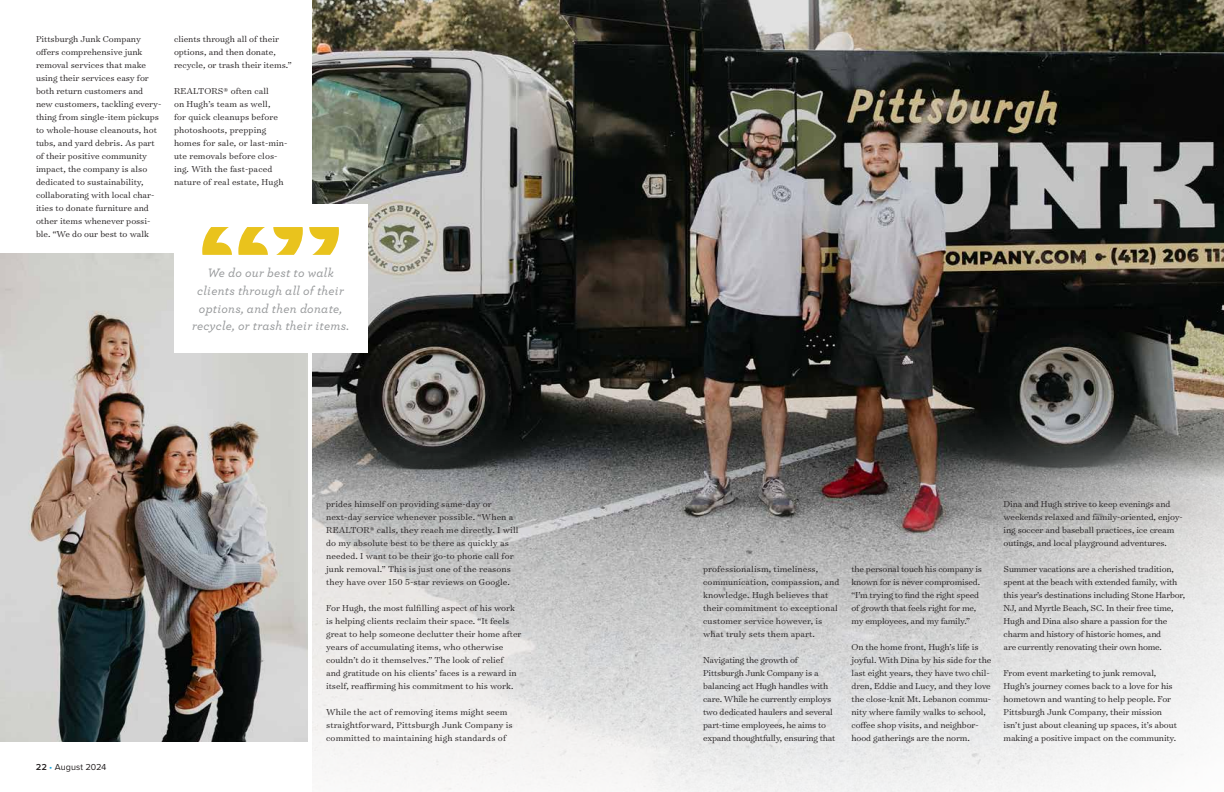
<style>
.page{position:relative;width:1224px;height:792px;background:#fff}
.page>*{position:absolute;margin:0;border:0;box-sizing:border-box;transform-origin:0 0}
.t1{font:italic 500 12.8px/17.7px "Archer Pro";letter-spacing:.02em;color:#949698;text-align:center}
.t2{font:300 9.8px/13px "Surveyor Text";letter-spacing:-.005em;color:#231f20}
.t3{font:9px "Proxima Nova";letter-spacing:.01em;color:#231f20}
.s1{font-weight:600}
.s2{color:#19a8e0}
</style>
<div class="page">
<img style="left:312px;top:0;width:912px;height:792px">
<svg style="left:835px;top:390px;width:389px;height:402px"></svg>
<svg style="left:312px;top:390px;width:356px;height:402px"></svg>
<img style="left:0;top:254px;width:308px;height:487px">
<div style="left:174px;top:204px;width:193px;height:149px;background:#fff"></div>
<svg style="left:202px;top:227px;width:137px;height:28px"></svg>
<p class="t2" style="left:36px;top:32px;width:127px">Pittsburgh Junk Company offers comprehensive junk removal services that make using their services easy for both return customers and new customers, tackling every&shy;thing from single-item pickups to whole-house cleanouts, hot tubs, and yard debris. As part of their positive community impact, the company is also dedicated to sustainability, collaborating with local char&shy;ities to donate furniture and other items whenever possi&shy;ble. “We do our best to walk</p>
<p class="t2" style="left:174px;top:32px;width:119px">clients through all of their options, and then donate, recycle, or trash their items.”</p>
<p class="t2" style="left:174px;top:84px;width:115px">REALTORS® often call<br>on Hugh’s team as well,<br>for quick cleanups before photoshoots, prepping homes for sale, or last-min&shy;ute removals before clos&shy;ing. With the fast-paced nature of real estate, Hugh</p>
<h1 class="t1" style="left:192px;top:263px;width:158px">We do our best to walk clients through all of their options, and then donate, recycle, or trash their items.</h1>
<p class="t3" style="left:36px;top:762px;width:72px"><span class="s1">22</span> <span class="s2">•</span> August 2024</p>
<p class="t2" style="left:326px;top:497px;width:194px">prides himself on providing same-day or next-day service whenever possible. “When a REALTOR® calls, they reach me directly. I will do my absolute best to be there as quickly as needed. I want to be their go-to phone call for junk removal.” This is just one of the reasons they have over 150 5-star reviews on Google.</p>
<p class="t2" style="left:326px;top:601px;width:197px">For Hugh, the most fulfilling aspect of his work is helping clients reclaim their space. “It feels great to help someone declutter their home after years of accumulating items, who otherwise couldn’t do it themselves.” The look of relief<br>and gratitude on his clients’ faces is a reward in itself, reaffirming his commitment to his work.</p>
<p class="t2" style="left:326px;top:705px;width:188px">While the act of removing items might seem straightforward, Pittsburgh Junk Company is committed to maintaining high standards of</p>
<p class="t2" style="left:703px;top:562px;width:138px">professionalism, timeliness, communication, compassion, and knowledge. Hugh believes that their commitment to exceptional customer service however, is what truly sets them apart.</p>
<p class="t2" style="left:703px;top:653px;width:134px">Navigating the growth of<br>Pittsburgh Junk Company is a balancing act Hugh handles with care. While he currently employs two dedicated haulers and several part-time employees, he aims to expand thoughtfully, ensuring that</p>
<p class="t2" style="left:852px;top:562px;width:132px">the personal touch his company is known for is never compromised. “I’m trying to find the right speed of growth that feels right for me, my employees, and my family.”</p>
<p class="t2" style="left:852px;top:640px;width:141px">On the home front, Hugh’s life is joyful. With Dina by his side for the last eight years, they have two chil&shy;dren, Eddie and Lucy, and they love the close-knit Mt. Lebanon commu&shy;nity where family walks to school, coffee shop visits, and neighbor&shy;hood gatherings are the norm.</p>
<p class="t2" style="left:1004px;top:497px;width:181px">Dina and Hugh strive to keep evenings and weekends relaxed and family-oriented, enjoy&shy;ing soccer and baseball practices, ice cream outings, and local playground adventures.</p>
<p class="t2" style="left:1004px;top:562px;width:183px">Summer vacations are a cherished tradition, spent at the beach with extended family, with this year’s destinations including Stone Harbor, NJ, and Myrtle Beach, SC. In their free time, Hugh and Dina also share a passion for the charm and history of historic homes, and<br>are currently renovating their own home.</p>
<p class="t2" style="left:1004px;top:666px;width:175px">From event marketing to junk removal, Hugh’s journey comes back to a love for his hometown and wanting to help people. For Pittsburgh Junk Company, their mission isn’t just about cleaning up spaces, it’s about making a positive impact on the community.</p>
</div>
